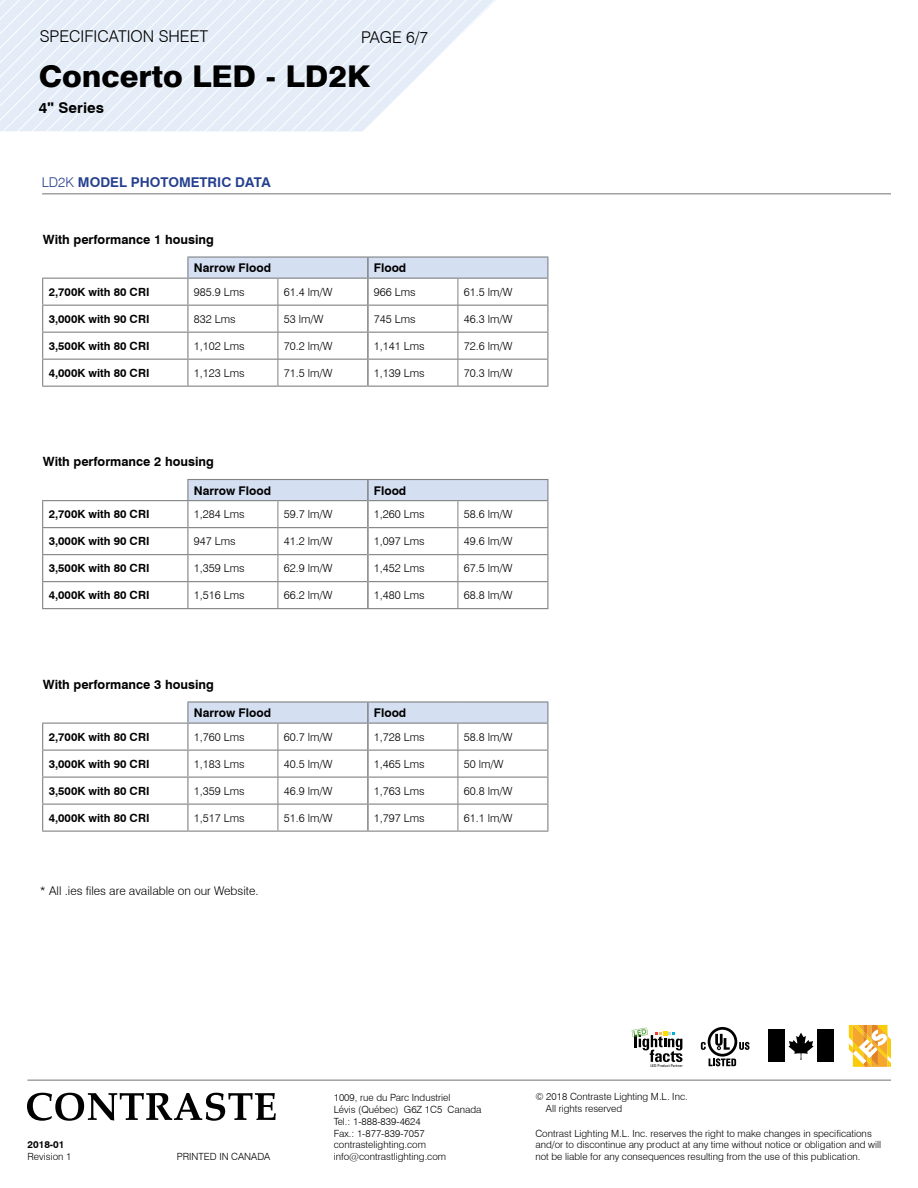
<style>
.page{position:relative;width:918px;height:1188px;background:#fff}
.page>*{position:absolute;margin:0;border:0;box-sizing:border-box;transform-origin:0 0}
.t1{font:800 30px "Swiss 721 BT";color:#000;scale:1.05 1}
.t2{font:300 16.2px "Swiss 721 BT";color:#000}
.t3{font:700 14.7px "Swiss 721 BT";color:#000}
.t4{font:700 13.5px "Swiss 721 BT";color:#25408f}
.t5{font:700 12.75px "Swiss 721 BT";color:#000}
.t6{font:700 12px "Swiss 721 BT";color:#000}
.t7{font:300 12px "Swiss 721 BT";color:#000}
.t8{font:300 11.25px "Swiss 721 BT";color:#000}
.t9{font:700 11.25px "Swiss 721 BT";color:#000}
.t10{font:300 9.9px/11.9px "Swiss 721 BT";color:#000}
.t11{font:700 9.9px "Swiss 721 BT";color:#000}
.t12{font:condensed 3.9px "Univers";color:#000}
.s1{font-family:"Arial"}
.s2{font-weight:300}
</style>
<div class="page">
<svg style="left:0;top:0;width:496px;height:131px"></svg>
<svg style="left:709px;top:1058px;width:27px;height:8px"></svg>
<svg style="left:739px;top:1042px;width:11px;height:8px"></svg>
<svg style="left:708px;top:1027px;width:29px;height:30px"></svg>
<svg style="left:710px;top:1030px;width:25px;height:24px"></svg>
<svg style="left:715px;top:1034px;width:15px;height:16px"></svg>
<svg style="left:701px;top:1042px;width:5px;height:8px"></svg>
<div style="left:817px;top:1029px;width:17px;height:33px;background:#000"></div>
<div style="left:768px;top:1029px;width:17px;height:33px;background:#000"></div>
<svg style="left:788px;top:1033px;width:26px;height:27px"></svg>
<svg style="left:849px;top:1025px;width:42px;height:42px"></svg>
<svg style="left:632px;top:1028px;width:51px;height:34px"></svg>
<hr style="left:27px;top:1080px;width:864px;height:1px;background:#808285">
<svg style="left:27px;top:1093px;width:249px;height:28px"></svg>
<hr style="left:187px;top:256px;width:91px;height:2px;background:#808285">
<hr style="left:278px;top:256px;width:90px;height:2px;background:#808285">
<hr style="left:368px;top:256px;width:90px;height:2px;background:#808285">
<hr style="left:458px;top:256px;width:90px;height:2px;background:#808285">
<hr style="left:42px;top:278px;width:146px;height:1px;background:#808285">
<hr style="left:42px;top:305px;width:146px;height:1px;background:#808285">
<hr style="left:42px;top:332px;width:146px;height:1px;background:#808285">
<hr style="left:42px;top:359px;width:146px;height:1px;background:#808285">
<svg style="left:42px;top:279px;width:1px;height:107px"></svg>
<hr style="left:42px;top:386px;width:146px;height:1px;background:#808285">
<hr style="left:188px;top:386px;width:90px;height:1px;background:#808285">
<hr style="left:278px;top:386px;width:90px;height:1px;background:#808285">
<hr style="left:368px;top:386px;width:90px;height:1px;background:#808285">
<hr style="left:458px;top:386px;width:90px;height:1px;background:#808285">
<svg style="left:187px;top:257px;width:361px;height:129px"></svg>
<hr style="left:42px;top:193px;width:849px;height:1px;background:#808285">
<hr style="left:187px;top:479px;width:91px;height:1px;background:#808285">
<hr style="left:278px;top:479px;width:90px;height:1px;background:#808285">
<hr style="left:368px;top:479px;width:90px;height:1px;background:#808285">
<hr style="left:458px;top:479px;width:90px;height:1px;background:#808285">
<hr style="left:42px;top:500px;width:146px;height:1px;background:#808285">
<hr style="left:42px;top:527px;width:146px;height:1px;background:#808285">
<hr style="left:42px;top:554px;width:146px;height:1px;background:#808285">
<hr style="left:42px;top:581px;width:146px;height:1px;background:#808285">
<svg style="left:42px;top:501px;width:1px;height:107px"></svg>
<hr style="left:42px;top:608px;width:146px;height:1px;background:#808285">
<hr style="left:188px;top:608px;width:90px;height:1px;background:#808285">
<hr style="left:278px;top:608px;width:90px;height:1px;background:#808285">
<hr style="left:368px;top:608px;width:90px;height:1px;background:#808285">
<hr style="left:458px;top:608px;width:90px;height:1px;background:#808285">
<svg style="left:187px;top:480px;width:361px;height:128px"></svg>
<hr style="left:187px;top:701px;width:91px;height:2px;background:#808285">
<hr style="left:278px;top:701px;width:90px;height:2px;background:#808285">
<hr style="left:368px;top:701px;width:90px;height:2px;background:#808285">
<hr style="left:458px;top:701px;width:90px;height:2px;background:#808285">
<hr style="left:42px;top:723px;width:146px;height:1px;background:#808285">
<hr style="left:42px;top:750px;width:146px;height:1px;background:#808285">
<hr style="left:42px;top:777px;width:146px;height:1px;background:#808285">
<hr style="left:42px;top:804px;width:146px;height:1px;background:#808285">
<svg style="left:42px;top:724px;width:1px;height:107px"></svg>
<hr style="left:42px;top:831px;width:146px;height:1px;background:#808285">
<hr style="left:188px;top:831px;width:90px;height:1px;background:#808285">
<hr style="left:278px;top:831px;width:90px;height:1px;background:#808285">
<hr style="left:368px;top:831px;width:90px;height:1px;background:#808285">
<hr style="left:458px;top:831px;width:90px;height:1px;background:#808285">
<svg style="left:187px;top:702px;width:361px;height:129px"></svg>
<h2 class="t2" style="left:40px;top:26px;width:170px">SPECIFICATION SHEET</h2>
<h2 class="t2" style="left:361px;top:27px;width:68px">PAGE 6/7</h2>
<h1 class="t1" style="left:39px;top:58px;width:317px">Concerto LED - LD2K</h1>
<h3 class="t3" style="left:39px;top:99px;width:67px">4<span class="s1">"</span> Series</h3>
<h3 class="t4" style="left:42px;top:174px;width:230px"><span class="s2">LD2K</span> MODEL PHOTOMETRIC DATA</h3>
<p class="t5" style="left:43px;top:231px;width:173px">With performance 1 housing</p>
<p class="t6" style="left:194px;top:261px;width:79px">Narrow Flood</p>
<p class="t6" style="left:374px;top:261px;width:34px">Flood</p>
<p class="t9" style="left:49px;top:285px;width:102px">2,700K with 80 CRI</p>
<p class="t8" style="left:194px;top:285px;width:52px">985.9 Lms</p>
<p class="t8" style="left:284px;top:285px;width:50px">61.4 lm/W</p>
<p class="t8" style="left:374px;top:285px;width:43px">966 Lms</p>
<p class="t8" style="left:464px;top:285px;width:50px">61.5 lm/W</p>
<p class="t9" style="left:49px;top:312px;width:102px">3,000K with 90 CRI</p>
<p class="t8" style="left:194px;top:312px;width:43px">832 Lms</p>
<p class="t8" style="left:284px;top:312px;width:41px">53 lm/W</p>
<p class="t8" style="left:374px;top:312px;width:43px">745 Lms</p>
<p class="t8" style="left:464px;top:312px;width:50px">46.3 lm/W</p>
<p class="t9" style="left:49px;top:339px;width:102px">3,500K with 80 CRI</p>
<p class="t8" style="left:194px;top:339px;width:52px">1,102 Lms</p>
<p class="t8" style="left:284px;top:339px;width:50px">70.2 lm/W</p>
<p class="t8" style="left:374px;top:339px;width:52px">1,141 Lms</p>
<p class="t8" style="left:464px;top:339px;width:50px">72.6 lm/W</p>
<p class="t9" style="left:49px;top:366px;width:102px">4,000K with 80 CRI</p>
<p class="t8" style="left:194px;top:366px;width:52px">1,123 Lms</p>
<p class="t8" style="left:284px;top:366px;width:50px">71.5 lm/W</p>
<p class="t8" style="left:374px;top:366px;width:52px">1,139 Lms</p>
<p class="t8" style="left:464px;top:366px;width:50px">70.3 lm/W</p>
<p class="t5" style="left:43px;top:454px;width:173px">With performance 2 housing</p>
<p class="t6" style="left:194px;top:483px;width:79px">Narrow Flood</p>
<p class="t6" style="left:374px;top:483px;width:34px">Flood</p>
<p class="t9" style="left:49px;top:508px;width:102px">2,700K with 80 CRI</p>
<p class="t8" style="left:194px;top:508px;width:52px">1,284 Lms</p>
<p class="t8" style="left:284px;top:508px;width:50px">59.7 lm/W</p>
<p class="t8" style="left:374px;top:508px;width:52px">1,260 Lms</p>
<p class="t8" style="left:464px;top:508px;width:50px">58.6 lm/W</p>
<p class="t9" style="left:49px;top:535px;width:102px">3,000K with 90 CRI</p>
<p class="t8" style="left:194px;top:535px;width:43px">947 Lms</p>
<p class="t8" style="left:284px;top:535px;width:50px">41.2 lm/W</p>
<p class="t8" style="left:374px;top:535px;width:52px">1,097 Lms</p>
<p class="t8" style="left:464px;top:535px;width:50px">49.6 lm/W</p>
<p class="t9" style="left:49px;top:562px;width:102px">3,500K with 80 CRI</p>
<p class="t8" style="left:194px;top:562px;width:52px">1,359 Lms</p>
<p class="t8" style="left:284px;top:562px;width:50px">62.9 lm/W</p>
<p class="t8" style="left:374px;top:562px;width:52px">1,452 Lms</p>
<p class="t8" style="left:464px;top:562px;width:50px">67.5 lm/W</p>
<p class="t9" style="left:49px;top:589px;width:102px">4,000K with 80 CRI</p>
<p class="t8" style="left:194px;top:589px;width:52px">1,516 Lms</p>
<p class="t8" style="left:284px;top:589px;width:50px">66.2 lm/W</p>
<p class="t8" style="left:374px;top:589px;width:52px">1,480 Lms</p>
<p class="t8" style="left:464px;top:589px;width:50px">68.8 lm/W</p>
<p class="t5" style="left:43px;top:676px;width:173px">With performance 3 housing</p>
<p class="t6" style="left:194px;top:706px;width:79px">Narrow Flood</p>
<p class="t6" style="left:374px;top:706px;width:34px">Flood</p>
<p class="t9" style="left:49px;top:730px;width:102px">2,700K with 80 CRI</p>
<p class="t8" style="left:194px;top:730px;width:52px">1,760 Lms</p>
<p class="t8" style="left:284px;top:730px;width:50px">60.7 lm/W</p>
<p class="t8" style="left:374px;top:730px;width:52px">1,728 Lms</p>
<p class="t8" style="left:464px;top:730px;width:50px">58.8 lm/W</p>
<p class="t9" style="left:49px;top:757px;width:102px">3,000K with 90 CRI</p>
<p class="t8" style="left:194px;top:757px;width:52px">1,183 Lms</p>
<p class="t8" style="left:284px;top:757px;width:50px">40.5 lm/W</p>
<p class="t8" style="left:374px;top:757px;width:52px">1,465 Lms</p>
<p class="t8" style="left:464px;top:757px;width:41px">50 lm/W</p>
<p class="t9" style="left:49px;top:784px;width:102px">3,500K with 80 CRI</p>
<p class="t8" style="left:194px;top:784px;width:52px">1,359 Lms</p>
<p class="t8" style="left:284px;top:784px;width:50px">46.9 lm/W</p>
<p class="t8" style="left:374px;top:784px;width:52px">1,763 Lms</p>
<p class="t8" style="left:464px;top:784px;width:50px">60.8 lm/W</p>
<p class="t9" style="left:49px;top:811px;width:102px">4,000K with 80 CRI</p>
<p class="t8" style="left:194px;top:811px;width:52px">1,517 Lms</p>
<p class="t8" style="left:284px;top:811px;width:50px">51.6 lm/W</p>
<p class="t8" style="left:374px;top:811px;width:52px">1,797 Lms</p>
<p class="t8" style="left:464px;top:811px;width:50px">61.1 lm/W</p>
<p class="t7" style="left:40px;top:883px;width:220px">* All .ies files are available on our Website.</p>
<p class="t11" style="left:28px;top:1139px;width:38px">2018-01</p>
<p class="t10" style="left:28px;top:1151px;width:45px">Revision 1</p>
<p class="t10" style="left:177px;top:1151px;width:95px">PRINTED IN CANADA</p>
<p class="t10" style="left:334px;top:1091px;width:149px">1009, rue du Parc Industriel<br>Lévis (Québec) G6Z 1C5 Canada<br>Tel.: 1-888-839-4624<br>Fax.: 1-877-839-7057 contrastelighting.com info@contrastlighting.com</p>
<p class="t12" style="left:650px;top:1063px;width:34px">LED Product Partner</p>
<p class="t10" style="left:546px;top:1091px;width:143px;text-indent:-11px">© 2018 Contraste Lighting M.L. Inc.<br>All rights reserved</p>
<p class="t10" style="left:535px;top:1127px;width:347px">Contrast Lighting M.L. Inc. reserves the right to make changes in specifications and/or to discontinue any product at any time without notice or obligation and will not be liable for any consequences resulting from the use of this publication.</p>
</div>
